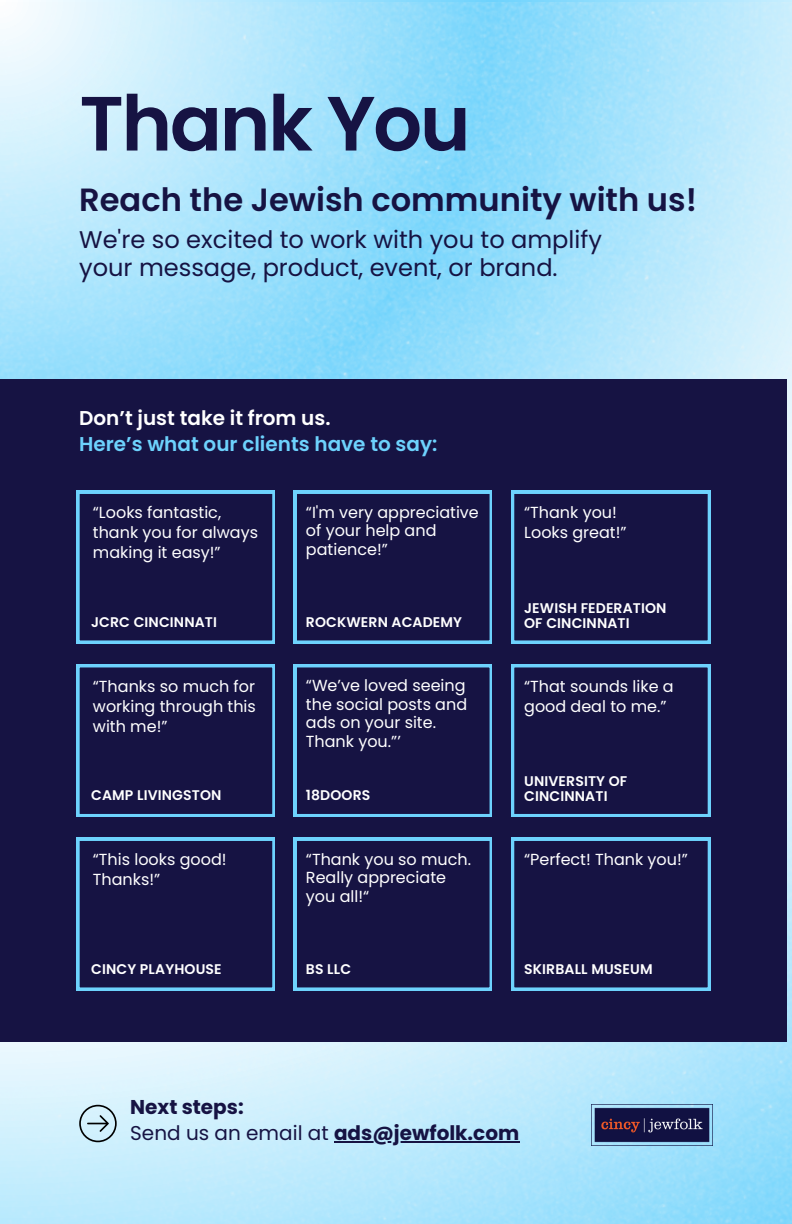
<style>
.page{position:relative;width:792px;height:1224px;background:#fff}
.page>*{position:absolute;margin:0;border:0;box-sizing:border-box;transform-origin:0 0}
.t1{font:600 76.8px "Poppins";letter-spacing:-.03em;color:#161343}
.t2{font:600 32.2px "Poppins";color:#161343}
.t3{font:24px/28.2px "Poppins";color:#161343}
.t4{font:600 20px/25.6px "Poppins";color:#6dd2fd}
.t5{font:700 20px/25.6px "Poppins";color:#161343}
.t6{font:16px/20px "Poppins";color:#fff}
.t7{font:600 14px/15.2px "Poppins";letter-spacing:.01em;color:#fff}
.s1{color:#fff}
.s2{font-weight:400}
</style>
<div class="page">
<img style="left:0;top:2px;width:792px;height:1222px">
<div style="left:0;top:379px;width:787px;height:663px;background:#161343"></div>
<svg style="left:79px;top:1105px;width:38px;height:37px"></svg>
<img style="left:591px;top:1105px;width:122px;height:40px">
<svg style="left:77px;top:664px;width:198px;height:153px"></svg>
<svg style="left:77px;top:838px;width:198px;height:152px"></svg>
<svg style="left:77px;top:491px;width:198px;height:152px"></svg>
<svg style="left:511px;top:664px;width:200px;height:153px"></svg>
<svg style="left:511px;top:838px;width:200px;height:152px"></svg>
<svg style="left:511px;top:491px;width:200px;height:152px"></svg>
<svg style="left:294px;top:664px;width:198px;height:153px"></svg>
<svg style="left:294px;top:838px;width:198px;height:152px"></svg>
<svg style="left:294px;top:491px;width:198px;height:152px"></svg>
<hr style="left:334px;top:1141px;width:185px;height:2px;background:#161343">
<h6 class="t1" style="left:79px;top:70px;width:393px">Thank You</h6>
<p class="t2" style="left:79px;top:177px;width:619px">Reach the Jewish community with us!</p>
<h6 class="t3" style="left:79px;top:225px;width:524px">We're so excited to work with you to amplify your message, product, event, or brand.</h6>
<p class="t4" style="left:79px;top:406px;width:360px"><span class="s1">Don’t just take it from us.<br></span>Here’s what our clients have to say:</p>
<h4 class="t6" style="left:93px;top:503px;width:167px">“Looks fantastic, thank you for always making it easy!”</h4>
<h6 class="t6" style="left:306px;top:503px;width:174px;line-height:18.6px">“I'm very appreciative of your help and patience!”</h6>
<p class="t7" style="left:91px;top:614px;width:127px">JCRC CINCINNATI</p>
<p class="t7" style="left:306px;top:614px;width:158px">ROCKWERN ACADEMY</p>
<p class="t6" style="left:93px;top:676px;width:165px;text-align:justify">“Thanks so much for working through this with me!”</p>
<h6 class="t6" style="left:306px;top:676px;width:163px;line-height:18.6px">“We’ve loved seeing the social posts and ads on your site.<br>Thank you.”’</h6>
<h1 class="t7" style="left:91px;top:788px;width:132px">CAMP LIVINGSTON</h1>
<p class="t7" style="left:306px;top:788px;width:66px">18DOORS</p>
<h2 class="t6" style="left:93px;top:850px;width:135px">“This looks good!<br>Thanks!”</h2>
<h6 class="t6" style="left:306px;top:850px;width:167px;line-height:18.6px">“Thank you so much.<br>Really appreciate you all!“</h6>
<h3 class="t7" style="left:91px;top:961px;width:132px">CINCY PLAYHOUSE</h3>
<p class="t7" style="left:306px;top:961px;width:47px">BS LLC</p>
<p class="t6" style="left:524px;top:503px;width:104px">“Thank you!<br>Looks great!”</p>
<h6 class="t7" style="left:524px;top:600px;width:144px">JEWISH FEDERATION<br>OF CINCINNATI</h6>
<p class="t6" style="left:524px;top:676px;width:151px">“That sounds like a good deal to me.”</p>
<h6 class="t7" style="left:524px;top:774px;width:105px">UNIVERSITY OF<br>CINCINNATI</h6>
<p class="t6" style="left:524px;top:850px;width:165px">“Perfect! Thank you!”</p>
<h6 class="t7" style="left:524px;top:962px;width:130px">SKIRBALL MUSEUM</h6>
<p class="t5" style="left:130px;top:1095px;width:391px">Next steps:<br><span class="s2">Send us an email at</span> ads@jewfolk.com</p>
</div>
